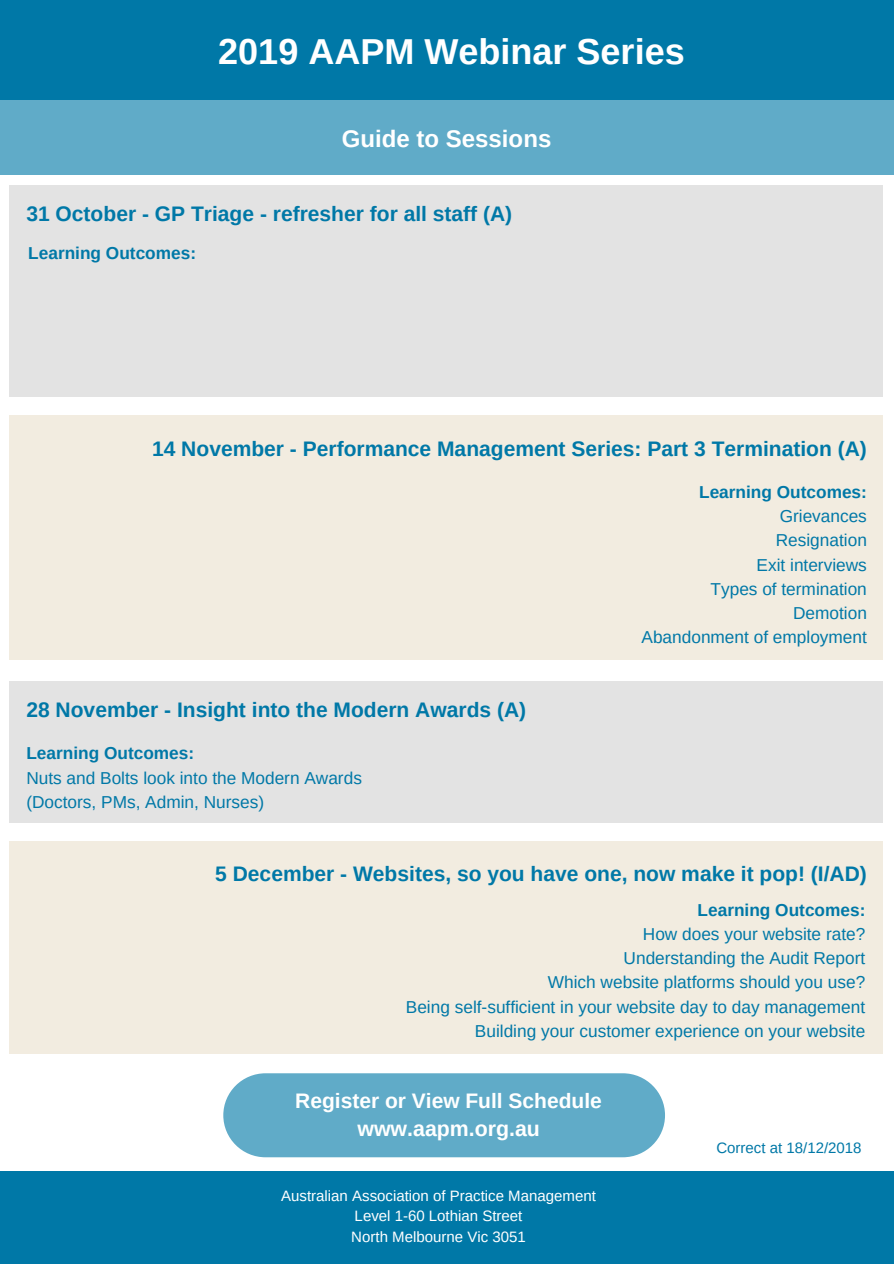
<style>
.page{position:relative;width:894px;height:1264px;background:#fff}
.page>*{position:absolute;margin:0;border:0;box-sizing:border-box;transform-origin:0 0}
.t1{font:700 36px "Arimo";color:#fff}
.t2{font:700 24px "Arimo";color:#fff}
.t3{font:700 21.3px "Arimo";color:#fff}
.t4{font:700 21px "Arimo";color:#0078a7}
.t5{font:700 21px "Arimo";color:#fff}
.t6{font:17.25px/24.2px "Arimo";color:#0078a7;text-align:right}
.t7{font:700 17.25px "Arimo";color:#0078a7}
.t8{font:15px/20.2px "Arimo";color:#fff;text-align:center}
.t9{font:15px "Arimo";color:#0078a7}
</style>
<div class="page">
<div style="left:0;top:0;width:893px;height:100px;background:#0078a7"></div>
<div style="left:0;top:1171px;width:893px;height:92px;background:#0078a7"></div>
<div style="left:0;top:100px;width:893px;height:74px;background:#60abc8"></div>
<div style="left:9px;top:185px;width:873px;height:212px;background:#e3e3e3"></div>
<div style="left:9px;top:415px;width:873px;height:245px;background:#f2ece0"></div>
<div style="left:9px;top:681px;width:873px;height:142px;background:#e3e3e3"></div>
<div style="left:9px;top:840px;width:873px;height:213px;background:#f2ece0"></div>
<div style="left:223px;top:1073px;width:441px;height:84px;background:#60abc8;border-radius:42px"></div>
<h1 class="t1" style="left:218px;top:32px;width:468px">2019 AAPM Webinar Series</h1>
<h2 class="t2" style="left:341px;top:125px;width:211px">Guide to Sessions</h2>
<p class="t4" style="left:26px;top:202px;width:487px">31 October - GP Triage - refresher for all staff (A)</p>
<p class="t7" style="left:28px;top:243px;width:169px">Learning Outcomes:</p>
<p class="t4" style="left:152px;top:436px;width:716px">14 November - Performance Management Series: Part 3 Termination (A)</p>
<p class="t4" style="left:26px;top:697px;width:501px">28 November - Insight into the Modern Awards (A)</p>
<p class="t7" style="left:26px;top:743px;width:169px">Learning Outcomes:</p>
<p class="t6" style="left:26px;top:765px;width:337px;text-align:left">Nuts and Bolts look into the Modern Awards (Doctors, PMs, Admin, Nurses)</p>
<p class="t7" style="left:699px;top:482px;width:169px">Learning Outcomes:</p>
<p class="t6" style="left:641px;top:504px;width:227px">Grievances<br>Resignation<br>Exit interviews<br>Types of termination<br>Demotion<br>Abandonment of employment</p>
<p class="t4" style="left:215px;top:861px;width:653px">5 December - Websites, so you have one, now make it pop! (I/AD)</p>
<p class="t7" style="left:697px;top:900px;width:169px">Learning Outcomes:</p>
<p class="t6" style="left:406px;top:922px;width:461px">How does your website rate?<br>Understanding the Audit Report<br>Which website platforms should you use?<br>Being self-sufficient in your website day to day management Building your customer experience on your website</p>
<p class="t5" style="left:295px;top:1088px;width:308px">Register or View Full Schedule</p>
<p class="t3" style="left:357px;top:1116px;width:184px">www.aapm.org.au</p>
<p class="t8" style="left:281px;top:1185px;width:316px">Australian Association of Practice Management<br>Level 1-60 Lothian Street<br>North Melbourne Vic 3051</p>
<p class="t9" style="left:716px;top:1139px;width:147px">Correct at 18/12/2018</p>
</div>
